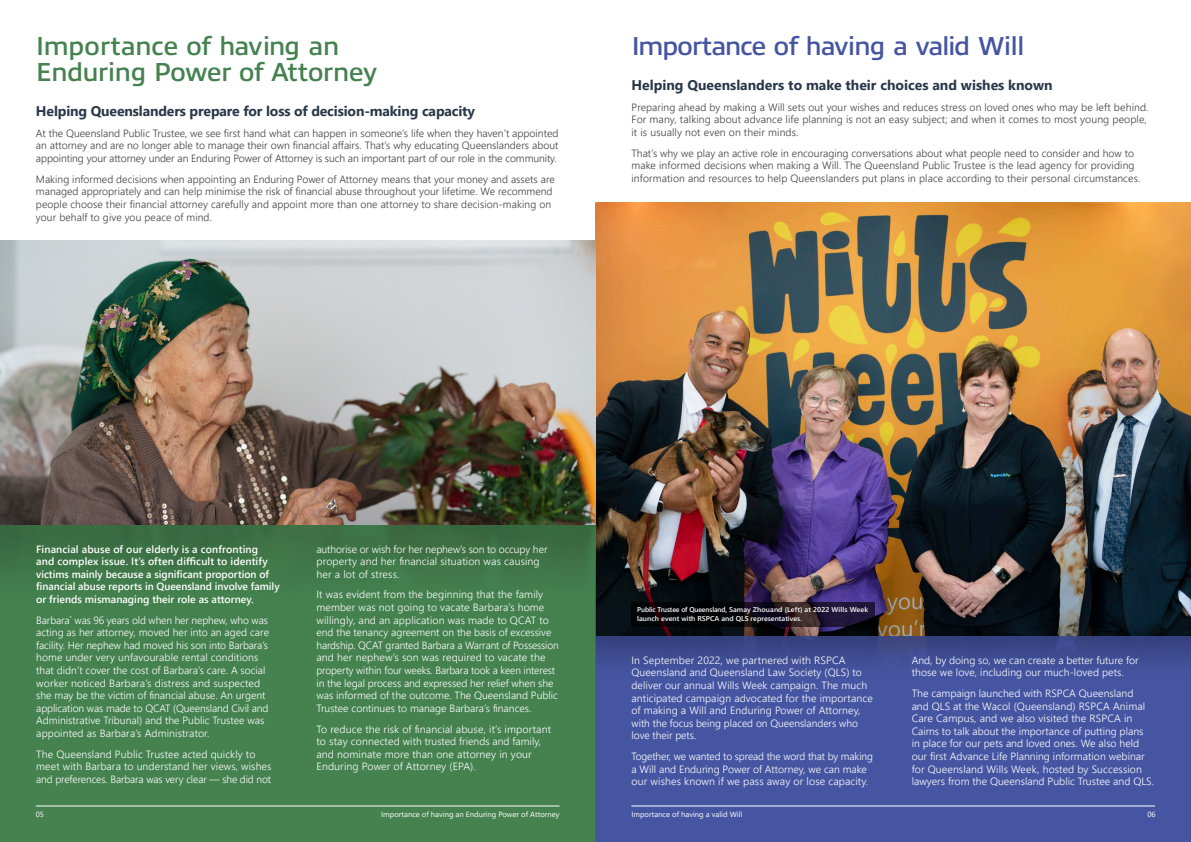
<style>
.page{position:relative;width:1191px;height:842px;background:#fff}
.page>*{position:absolute;margin:0;border:0;box-sizing:border-box;transform-origin:0 0}
.t1{font:600 26.2px/25.8px "Allumi Std";letter-spacing:-.02em;color:#458250}
.t2{font:600 26.2px "Allumi Std";letter-spacing:-.04em;color:#4655a2}
.t3{font:700 14px "Segoe UI";letter-spacing:-.01em;color:#283749}
.t4{font:300 10.5px/12.6px "Segoe UI";color:#fff}
.t5{font:300 10.5px/12.6px "Segoe UI";letter-spacing:.01em;color:#3e3e3f}
.t6{font:600 10.5px/12.6px "Segoe UI";color:#fff}
.t7{font:7.5px "Segoe UI";color:#fff}
.t8{font:600 7px/8.4px "Segoe UI";color:#fff}
</style>
<div class="page">
<img style="left:595px;top:202px;width:596px;height:434px">
<div style="left:596px;top:636px;width:595px;height:206px;background:#4655a2"></div>
<img style="left:0;top:240px;width:596px;height:285px">
<div style="left:0;top:525px;width:595px;height:317px;background:#458250"></div>
<hr style="left:36px;top:806px;width:523px;height:1px;background:#fff">
<hr style="left:631px;top:806px;width:524px;height:1px;background:#fff">
<svg style="left:631px;top:602px;width:244px;height:24px;background:#110d17"></svg>
<h1 class="t1" style="left:36px;top:34px;width:343px">Importance of having an<br>Enduring Power of Attorney</h1>
<h1 class="t2" style="left:631px;top:32px;width:394px">Importance of having a valid Will</h1>
<h2 class="t3" style="left:36px;top:98px;width:440px">Helping Queenslanders prepare for loss of decision-making capacity</h2>
<p class="t5" style="left:36px;top:126px;width:524px;text-align:justify">At the Queensland Public Trustee, we see first hand what can happen in someone’s life when they haven’t appointed an attorney and are no longer able to manage their own financial affairs. That’s why educating Queenslanders about appointing your attorney under an Enduring Power of Attorney is such an important part of our role in the community.</p>
<p class="t5" style="left:36px;top:172px;width:520px">Making informed decisions when appointing an Enduring Power of Attorney means that your money and assets are managed appropriately and can help minimise the risk of financial abuse throughout your lifetime. We recommend people choose their financial attorney carefully and appoint more than one attorney to share decision-making on your behalf to give you peace of mind.</p>
<h2 class="t3" style="left:631px;top:72px;width:423px">Helping Queenslanders to make their choices and wishes known</h2>
<p class="t5" style="left:631px;top:100px;width:518px">Preparing ahead by making a Will sets out your wishes and reduces stress on loved ones who may be left behind.<br>For many, talking about advance life planning is not an easy subject; and when it comes to most young people, it is usually not even on their minds.</p>
<p class="t5" style="left:631px;top:146px;width:510px">That’s why we play an active role in encouraging conversations about what people need to consider and how to make informed decisions when making a Will. The Queensland Public Trustee is the lead agency for providing information and resources to help Queenslanders put plans in place according to their personal circumstances.</p>
<p class="t6" style="left:36px;top:542px;width:245px">Financial abuse of our elderly is a confronting<br>and complex issue. It’s often difficult to identify victims mainly because a significant proportion of financial abuse reports in Queensland involve family or friends mismanaging their role as attorney.</p>
<p class="t4" style="left:36px;top:612px;width:234px">Barbara<sup>*</sup> was 96 years old when her nephew, who was acting as her attorney, moved her into an aged care facility. Her nephew had moved his son into Barbara’s home under very unfavourable rental conditions that didn’t cover the cost of Barbara’s care. A social worker noticed Barbara’s distress and suspected she may be the victim of financial abuse. An urgent application was made to QCAT (Queensland Civil and Administrative Tribunal) and the Public Trustee was appointed as Barbara’s Administrator.</p>
<p class="t4" style="left:36px;top:747px;width:237px">The Queensland Public Trustee acted quickly to meet with Barbara to understand her views, wishes and preferences. Barbara was very clear — she did not</p>
<p class="t4" style="left:316px;top:541px;width:233px">authorise or wish for her nephew’s son to occupy her property and her financial situation was causing her a lot of stress.</p>
<p class="t4" style="left:316px;top:587px;width:244px">It was evident from the beginning that the family member was not going to vacate Barbara’s home willingly, and an application was made to QCAT to end the tenancy agreement on the basis of excessive hardship. QCAT granted Barbara a Warrant of Possession and her nephew’s son was required to vacate the property within four weeks. Barbara took a keen interest in the legal process and expressed her relief when she was informed of the outcome. The Queensland Public Trustee continues to manage Barbara’s finances.</p>
<p class="t4" style="left:316px;top:721px;width:236px">To reduce the risk of financial abuse, it’s important to stay connected with trusted friends and family, and nominate more than one attorney in your Enduring Power of Attorney (EPA).</p>
<p class="t7" style="left:36px;top:807px;width:10px">05</p>
<p class="t7" style="left:381px;top:807px;width:180px">Importance of having an Enduring Power of Attorney</p>
<p class="t8" style="left:637px;top:605px;width:232px">Public Trustee of Queensland, Samay Zhouand (Left) at 2022 Wills Week launch event with RSPCA and QLS representatives.</p>
<p class="t4" style="left:631px;top:653px;width:243px">In September 2022, we partnered with RSPCA Queensland and Queensland Law Society (QLS) to deliver our annual Wills Week campaign. The much anticipated campaign advocated for the importance of making a Will and Enduring Power of Attorney, with the focus being placed on Queenslanders who love their pets.</p>
<p class="t4" style="left:631px;top:749px;width:243px">Together, we wanted to spread the word that by making a Will and Enduring Power of Attorney, we can make our wishes known if we pass away or lose capacity.</p>
<p class="t4" style="left:911px;top:653px;width:228px">And, by doing so, we can create a better future for those we love, including our much-loved pets.</p>
<p class="t4" style="left:911px;top:686px;width:244px">The campaign launched with RSPCA Queensland<br>and QLS at the Wacol (Queensland) RSPCA Animal Care Campus, and we also visited the RSPCA in Cairns to talk about the importance of putting plans in place for our pets and loved ones. We also held our first Advance Life Planning information webinar for Queensland Wills Week, hosted by Succession lawyers from the Queensland Public Trustee and QLS.</p>
<p class="t7" style="left:631px;top:808px;width:112px">Importance of having a valid Will</p>
<p class="t7" style="left:1147px;top:808px;width:10px">06</p>
</div>
